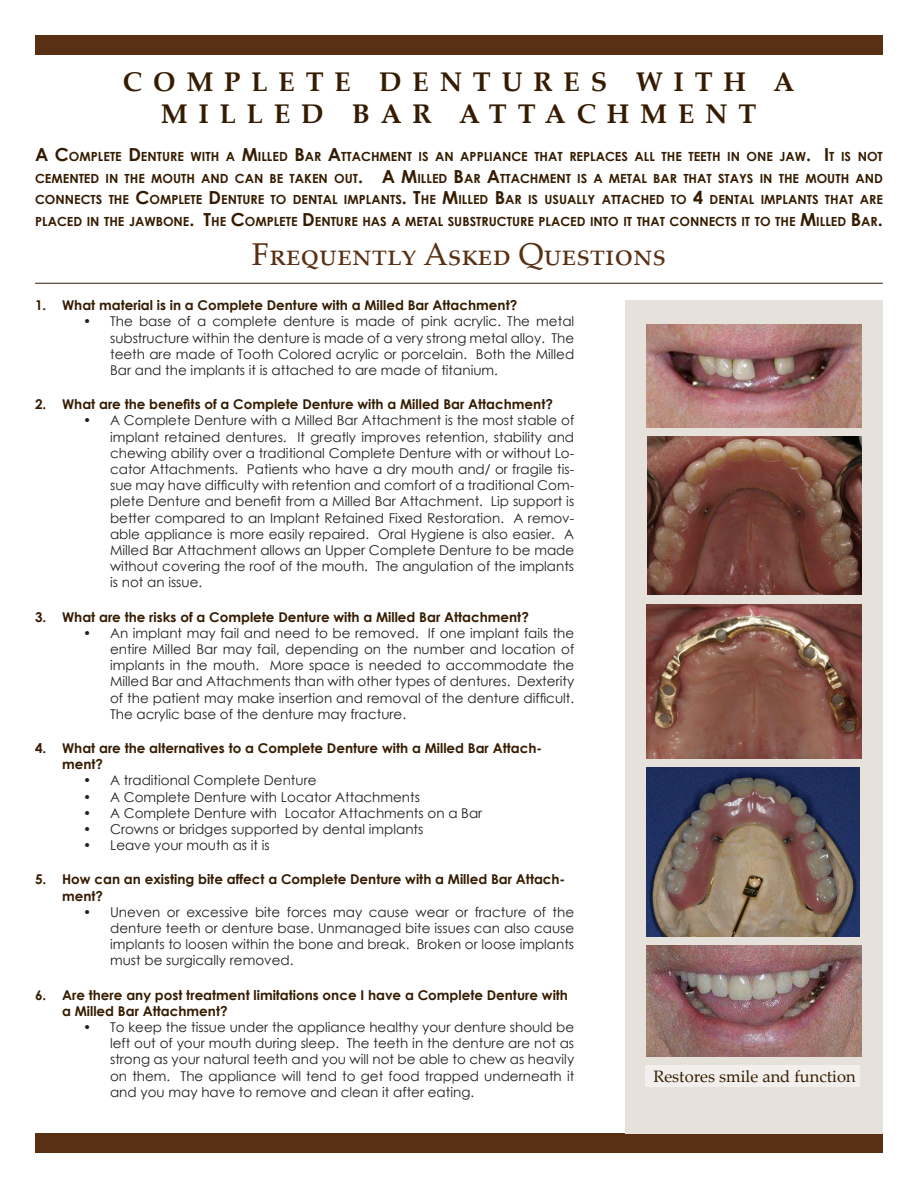
<style>
.page{position:relative;width:918px;height:1188px;background:#fff}
.page>*{position:absolute;margin:0;border:0;box-sizing:border-box;transform-origin:0 0}
.Paragraph_Style_3{font:31.5px "Palatino Linotype";color:#593013}
.t1{font:700 27px/32.4px "Palatino Linotype";letter-spacing:.4em;color:#351c00;text-align:center}
.t2{font:16.5px "Palatino Linotype";color:#351c00}
.t3{font:13.5px/16.2px "Century Gothic";color:#231f20;text-align:justify}
.t4{font:700 13.5px/16.2px "Century Gothic";color:#351c00}
.t5{font:700 12.6px/21.6px "Century Gothic";color:#351c00}
.s1{font-size:18px}
</style>
<div class="page">
<div style="left:35px;top:1133px;width:848px;height:20px;background:#593013"></div>
<div style="left:35px;top:35px;width:848px;height:20px;background:#593013"></div>
<div style="left:626px;top:300px;width:257px;height:833px;background:#e6e2db"></div>
<img style="left:646px;top:325px;width:215px;height:102px">
<img style="left:647px;top:768px;width:213px;height:169px">
<img style="left:647px;top:604px;width:214px;height:155px">
<img style="left:647px;top:946px;width:214px;height:110px">
<div style="left:645px;top:1065px;width:215px;height:21px;background:#f2efec"></div>
<img style="left:648px;top:437px;width:213px;height:158px">
<hr style="left:35px;top:283px;width:848px;height:1px;background:#351c00">
<p class="t1" style="left:123px;top:64px;width:673px">COMPLETE DENTURES WITH A<br>MILLED BAR ATTACHMENT</p>
<p class="t5" style="left:35px;top:145px;width:315px"><span class="s1">A C</span>OMPLETE <span class="s1">D</span> ENTURE WITH A <span class="s1">M</span>ILLED <span class="s1">B</span>AR <span class="s1">A</span>TTAC</p>
<p class="t5" style="left:35px;top:145px;width:849px;text-indent:336px">HMENT IS AN APPLIANCE THAT REPLACES ALL THE TEETH IN ONE JAW<span class="s1">. I</span>T IS NOT<br>CEMENTED IN THE MOUTH AND CAN BE TAKEN OUT<span class="s1">. A M</span>ILLED <span class="s1">B</span>AR <span class="s1">A</span>TTAC</p>
<p class="t5" style="left:35px;top:167px;width:849px;text-indent:495px">HMENT IS A METAL BAR THAT STAYS IN THE MOUTH AND<br>CONNECTS THE <span class="s1">C</span>OMPLETE <span class="s1">D</span> ENTURE TO DENTAL IMPLANTS<span class="s1">. T</span>HE <span class="s1">M</span>ILLED <span class="s1">B</span>AR IS USUALLY ATTAC</p>
<p class="t5" style="left:35px;top:188px;width:849px;text-align:right">HED TO <span class="s1">4</span> DENTAL IMPLANTS THAT ARE<br>PLACED IN THE JAWBONE<span class="s1">. T</span>HE <span class="s1">C</span>OMPLETE <span class="s1">D</span> ENTURE HAS A METAL SUBSTRUCTURE PLACED INTO IT THAT CONNECTS IT TO THE <span class="s1">M</span>ILLED <span class="s1">B</span>AR<span class="s1">.</span></p>
<p class="Paragraph_Style_3" style="left:252px;top:232px;width:416px">Frequently Asked Questions</p>
<p class="t4" style="left:35px;top:297px;width:484px">1. What material is in a Complete Denture with a Milled Bar Attachment?</p>
<p class="t3" style="left:110px;top:313px;width:466px;text-indent:-27px">• The base of a complete denture is made of pink acrylic. The metal substructure within the denture is made of a very strong metal alloy. The teeth are made of Tooth Colored acrylic or porcelain. Both the Milled Bar and the implants it is attached to are made of titanium.</p>
<p class="t4" style="left:35px;top:396px;width:519px">2. What are the benefits of a Complete Denture with a Milled Bar Attachment?</p>
<p class="t3" style="left:110px;top:412px;width:466px;text-indent:-27px">• A Complete Denture with a Milled Bar Attachment is the most stable of implant retained dentures. It greatly improves retention, stability and chewing ability over a traditional Complete Denture with or without Lo&shy;cator Attachments. Patients who have a dry mouth and/ or fragile tis&shy;sue may have difficulty with retention and comfort of a traditional Com&shy;plete Denture and benefit from a Milled Bar Attachment. Lip support is better compared to an Implant Retained Fixed Restoration. A remov&shy;able appliance is more easily repaired. Oral Hygiene is also easier. A Milled Bar Attachment allows an Upper Complete Denture to be made without covering the roof of the mouth. The angulation of the implants is not an issue.</p>
<p class="t4" style="left:35px;top:608px;width:495px">3. What are the risks of a Complete Denture with a Milled Bar Attachment?</p>
<p class="t3" style="left:110px;top:625px;width:466px;text-indent:-27px">• An implant may fail and need to be removed. If one implant fails the entire Milled Bar may fail, depending on the number and location of implants in the mouth. More space is needed to accommodate the Milled Bar and Attachments than with other types of dentures. Dexterity of the patient may make insertion and removal of the denture difficult.<br>The acrylic base of the denture may fracture.</p>
<p class="t4" style="left:62px;top:739px;width:482px;text-indent:-27px">4. What are the alternatives to a Complete Denture with a Milled Bar Attach&shy;ment?</p>
<p class="t3" style="left:83px;top:772px;width:235px">• A traditional Complete Denture</p>
<p class="t3" style="left:83px;top:788px;width:338px">• A Complete Denture with Locator Attachments</p>
<p class="t3" style="left:83px;top:805px;width:401px">• A Complete Denture with Locator Attachments on a Bar</p>
<p class="t3" style="left:83px;top:821px;width:342px">• Crowns or bridges supported by dental implants</p>
<p class="t3" style="left:83px;top:837px;width:188px">• Leave your mouth as it is</p>
<p class="t4" style="left:62px;top:871px;width:505px;text-indent:-27px">5. How can an existing bite affect a Complete Denture with a Milled Bar Attach&shy;ment?</p>
<p class="t3" style="left:110px;top:904px;width:466px;text-indent:-27px">• Uneven or excessive bite forces may cause wear or fracture of the denture teeth or denture base. Unmanaged bite issues can also cause implants to loosen within the bone and break. Broken or loose implants must be surgically removed.</p>
<p class="t4" style="left:62px;top:986px;width:507px;text-indent:-27px">6. Are there any post treatment limitations once I have a Complete Denture with a Milled Bar Attachment?</p>
<p class="t3" style="left:110px;top:1019px;width:466px;text-indent:-27px">• To keep the tissue under the appliance healthy your denture should be left out of your mouth during sleep. The teeth in the denture are not as strong as your natural teeth and you will not be able to chew as heavily on them. The appliance will tend to get food trapped underneath it and you may have to remove and clean it after eating.</p>
<p class="t2" style="left:653px;top:1064px;width:204px">Restores smile and function</p>
</div>
